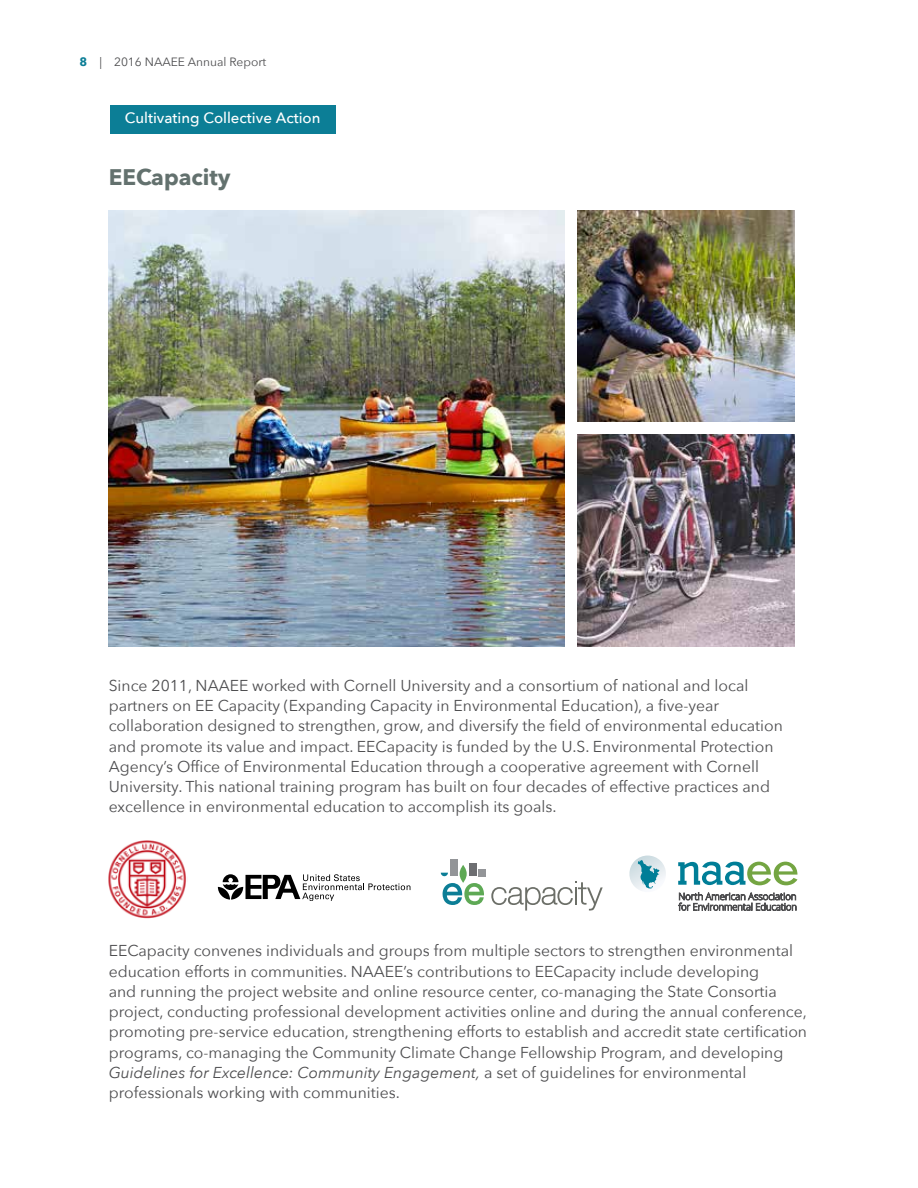
<style>
.page{position:relative;width:918px;height:1188px;background:#fff}
.page>*{position:absolute;margin:0;border:0;box-sizing:border-box;transform-origin:0 0}
.t1{font:700 22.5px "Avenir Next";color:#63716e}
.t2{font:15.75px/20.2px "Avenir Next";color:#4d4d4f}
.t3{font:500 15px "Avenir Next";color:#fff}
.t4{font:12px "Avenir Next";color:#4d4d4f}
.s1{font-weight:700;color:#0c7e96}
.s2{font-style:italic}
</style>
<div class="page">
<svg style="left:491px;top:881px;width:112px;height:30px"></svg>
<div style="left:479px;top:869px;width:7px;height:7px;background:#939598"></div>
<div style="left:469px;top:863px;width:7px;height:13px;background:#6d6e71"></div>
<div style="left:450px;top:859px;width:7px;height:17px;background:#939598"></div>
<svg style="left:460px;top:865px;width:7px;height:18px"></svg>
<svg style="left:443px;top:883px;width:41px;height:22px"></svg>
<svg style="left:441px;top:873px;width:7px;height:3px"></svg>
<img style="left:108px;top:840px;width:78px;height:78px">
<svg style="left:218px;top:874px;width:192px;height:27px"></svg>
<img style="left:109px;top:210px;width:456px;height:436px">
<img style="left:577px;top:210px;width:218px;height:211px">
<img style="left:577px;top:435px;width:218px;height:211px">
<div style="left:110px;top:105px;width:226px;height:28px;background:#0c7e96"></div>
<svg style="left:678px;top:862px;width:119px;height:23px"></svg>
<svg style="left:678px;top:892px;width:118px;height:19px"></svg>
<svg style="left:629px;top:856px;width:37px;height:35px"></svg>
<p class="t4" style="left:80px;top:55px;width:188px"><span class="s1">8</span> | 2016 NAAEE Annual Report</p>
<p class="t3" style="left:125px;top:109px;width:197px">Cultivating Collective Action</p>
<h1 class="t1" style="left:109px;top:163px;width:123px">EECapacity</h1>
<p class="t2" style="left:109px;top:675px;width:676px">Since 2011, NAAEE worked with Cornell University and a consortium of national and local partners on EE Capacity (Expanding Capacity in Environmental Education), a five-year collaboration designed to strengthen, grow, and diversify the field of environmental education and promote its value and impact. EECapacity is funded by the U.S. Environmental Protection Agency’s Office of Environmental Education through a cooperative agreement with Cornell University. This national training program has built on four decades of effective practices and excellence in environmental education to accomplish its goals.</p>
<p class="t2" style="left:109px;top:941px;width:700px">EECapacity convenes individuals and groups from multiple sectors to strengthen environmental education efforts in communities. NAAEE’s contributions to EECapacity include developing<br>and running the project website and online resource center, co-managing the State Consortia project, conducting professional development activities online and during the annual conference, promoting pre-service education, strengthening efforts to establish and accredit state certification programs, co-managing the Community Climate Change Fellowship Program, and developing <span class="s2">Guidelines for Excellence: Community Engagement,</span> a set of guidelines for environmental professionals working with communities.</p>
</div>
